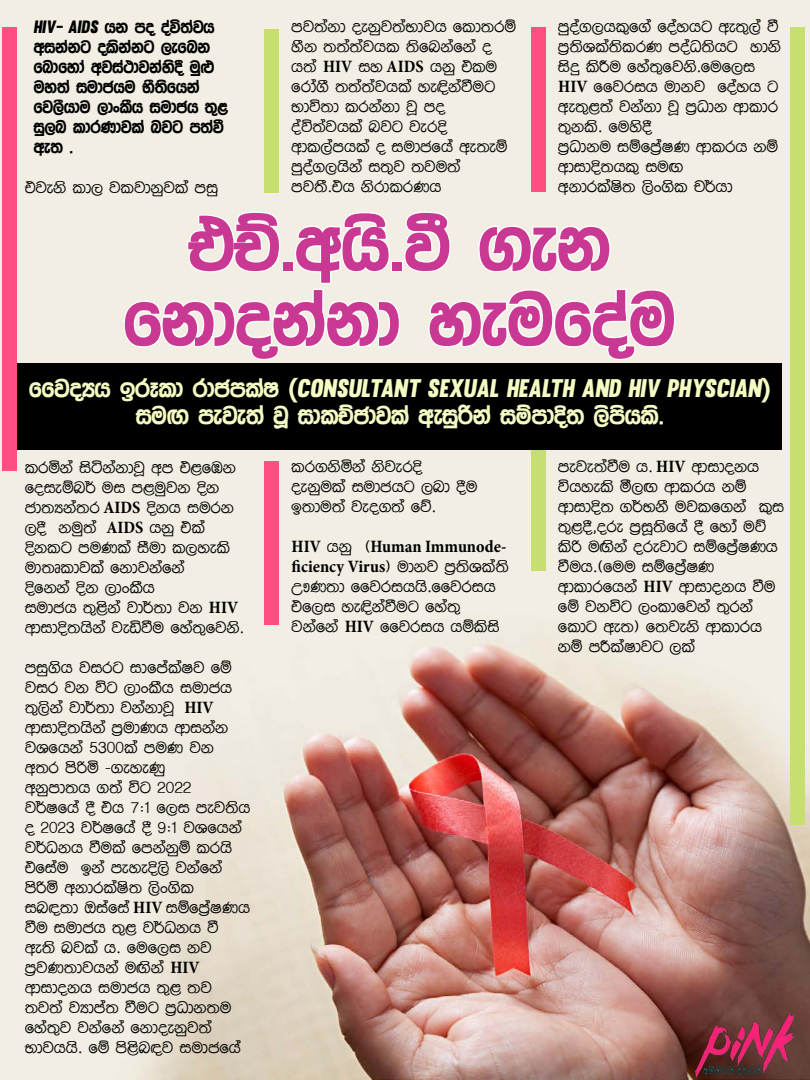
<style>
.page{position:relative;width:810px;height:1080px;background:#fff}
.page>*{position:absolute;margin:0;border:0;box-sizing:border-box;transform-origin:0 0}
.t1{font:75px/75px "FM Sandhyaneex";color:#c93892;text-align:center}
.t2{font:25px "Muro Slant";color:#f5fbc2}
.t3{font:25px "FM Sandhyaneex";color:#f5fbc2}
.t4{font:17.5px/20px "FM Malithix";color:#000}
.t5{font:17.5px/20px "FM Sandhyaneex";color:#000}
.t6{font:700 condensed 17.5px "Minion Pro";color:#000}
.s1{font-family:"Muro Slant"}
.s2{font-family:"Minion Pro";font-weight:700;font-stretch:condensed}
.s3{font-family:"FM Sandhyaneex"}
.s4{font-family:"FM Malithix";font-weight:400;font-stretch:normal}
</style>
<div class="page">
<img style="left:0;top:0;width:810px;height:1079px">
<img style="left:687px;top:1012px;width:115px;height:67px">
<svg style="left:122px;top:112px;width:555px;height:249px;background:#f3efe6"></svg>
<div style="left:264px;top:29px;width:15px;height:163px;background:#c7df70"></div>
<div style="left:2px;top:28px;width:16px;height:443px;background:#ff4e82"></div>
<div style="left:531px;top:28px;width:15px;height:164px;background:#ff4e82"></div>
<div style="left:790px;top:28px;width:15px;height:797px;background:#c7df70"></div>
<div style="left:531px;top:422px;width:15px;height:149px;background:#c7df70"></div>
<div style="left:18px;top:364px;width:764px;height:86px;background:#000"></div>
<div style="left:264px;top:461px;width:15px;height:164px;background:#ff4e82"></div>
<p class="t5" style="left:34px;top:17px;width:196px"><span class="s1">HIV- AIDS</span> HK MO OAÚ;AJH<br>WIKAKG OLSKAKG ,EFNK<br>FNDFYDA WJIA:DJKAYS§ UQ¿<br>UY;A IUDCHU NS;SFHKA<br>FJ,SHDU ,DXLSH IUDCH ;=&lt;<br>IQ,N LDRKDJLA NJG M;AÙ<br>WE; '</p>
<p class="t4" style="left:25px;top:178px;width:206px">tjeksld, jljdkqjla miq</p>
<p class="t4" style="left:292px;top:17px;width:226px">mj;akd oekqj;aNdjh fld;rï ySk ;;a;ajhl ;sfnkafka o h;a <span class="s2">HIV</span> iy <span class="s2">AIDS</span> hkqtlu frda.S;;a;ajhla ye¢kaùug<br>Ndú;d lrkakd jQmo oaú;ajhla njg jerÈ wdl,amhla o iudcfha we;eï mqoa.,hska i;=j ;ju;a mj;S'th ksrdlrKh</p>
<p class="t4" style="left:558px;top:17px;width:235px">mqoa.,hl=f.a foayhg we;=,a ù m%;sYla;slrK moaO;shg ydks isÿ lsÍu fya;=fjks'fuf,i<br><span class="s2">HIV</span> ffjrih udkj foayh g we;=&lt;;a jkakd jQm%Odk wdldr ;=kls' fuys§<br>m%Odku iïfma%IK wdlrh kï wdidÈ;hl= iuÕ<br>wkdrlaIs; ,sx.sl p¾hd</p>
<h1 class="t1" style="left:124px;top:209px;width:554px">TÉ'WHS'Ù .EK<br>FKDOKAKD YEUFOAU</h1>
<h2 class="t2" style="left:29px;top:373px;width:743px"><span class="s3">FFJOHH BRELD RDCMLAI ^</span>CONSULTANT SEXUAL HEALTH AND HIV PHYSCIAN<span class="s3">&amp;</span></h2>
<h2 class="t3" style="left:136px;top:401px;width:539px">IUÕ MEJE;A JQIDLÉCDJLA WEIQßKA IÏMDÈ; ,SMSHLS'</h2>
<p class="t4" style="left:25px;top:458px;width:227px">lrñka isákakdjQwm t&lt;fUk foieïn¾ ui m&lt;uqjk Èk cd;Hka;r <span class="s2">AIDS</span> Èkh iurk ,§ kuq;a <span class="s2">AIDS</span> hkqtla<br>Èklg muKla iSud l,yels ud;Dldjla fkdjkafka<br>Èfkka Èk ,dxlSh<br>iudch ;=&lt;ska jd¾;d jk <span class="s2">HIV </span>wdidÈ;hska jeäùu fya;=fjks'</p>
<p class="t4" style="left:25px;top:658px;width:227px">miq.sh jirg idfmalaIj fï jir jk úg ,dxlSh iudch ;=,ska jd¾;d jkakdjQ<span class="s2">HIV </span>wdidÈ;hska m%udKh wdikak jYfhka 5300la muK jk w;r msßñ -.eyeKq<br>wkqmd;h .;a úg 2022<br>j¾Ifha § th 7(1 f,i mej;sh o 2023 j¾Ifha § 9(1 jYfhka j¾Okh ùula fmkakqï lrhs tfiau bka meyeÈ,sjkafka msßñ wkdrlaIs; ,sx.sl in|;d Tiafia <span class="s2">HIV</span> iïfma%IKh ùu iudch ;=&lt; j¾Okh ù we;snjla h' fuf,i kj m%jK;djhka uÕska <span class="s2">HIV </span>wdidokh iudch ;=&lt; ;j ;j;a jHdma; ùug m%Odk;u fya;=j jkafka fkdoekqj;a<br>Ndjhhs' fï ms&lt;sn|j iudcfha</p>
<p class="t4" style="left:292px;top:457px;width:187px">lr.ksñka ksjerÈ oekqula iudchg ,nd §u b;du;a jeo.;a fõ'</p>
<p class="t6" style="left:292px;top:534px;width:216px">HIV <span class="s4">hkq ^</span>Human Immunode-</p>
<p class="t4" style="left:292px;top:557px;width:230px"><span class="s2">ficiency Virus</span>&amp; udkj m%;sYla;s<br>W!K;d ffjrihhs'ffjrih tf,i ye¢kaùug fya;=<br>jkafka <span class="s2">HIV</span> ffjrih hïlsis</p>
<p class="t4" style="left:558px;top:457px;width:228px">meje;aùu h' <span class="s2">HIV</span> wdidokh úhyelsó,Õ wdlrh kï wdidÈ; .¾NkSujlf.ka l=i ;=&lt;§"ore m%iQ;sfha § fyda uõ lsß uÕska orejdg iïfma%IKh ùuh'^fuu iïfma%IK wdldrfhka <span class="s2">HIV</span> wdidokh ùu fï jkúg ,xldfjka ;=rka fldg we;&amp; f;jekswdldrh kï mÍlaIdjg ,la</p>
</div>
